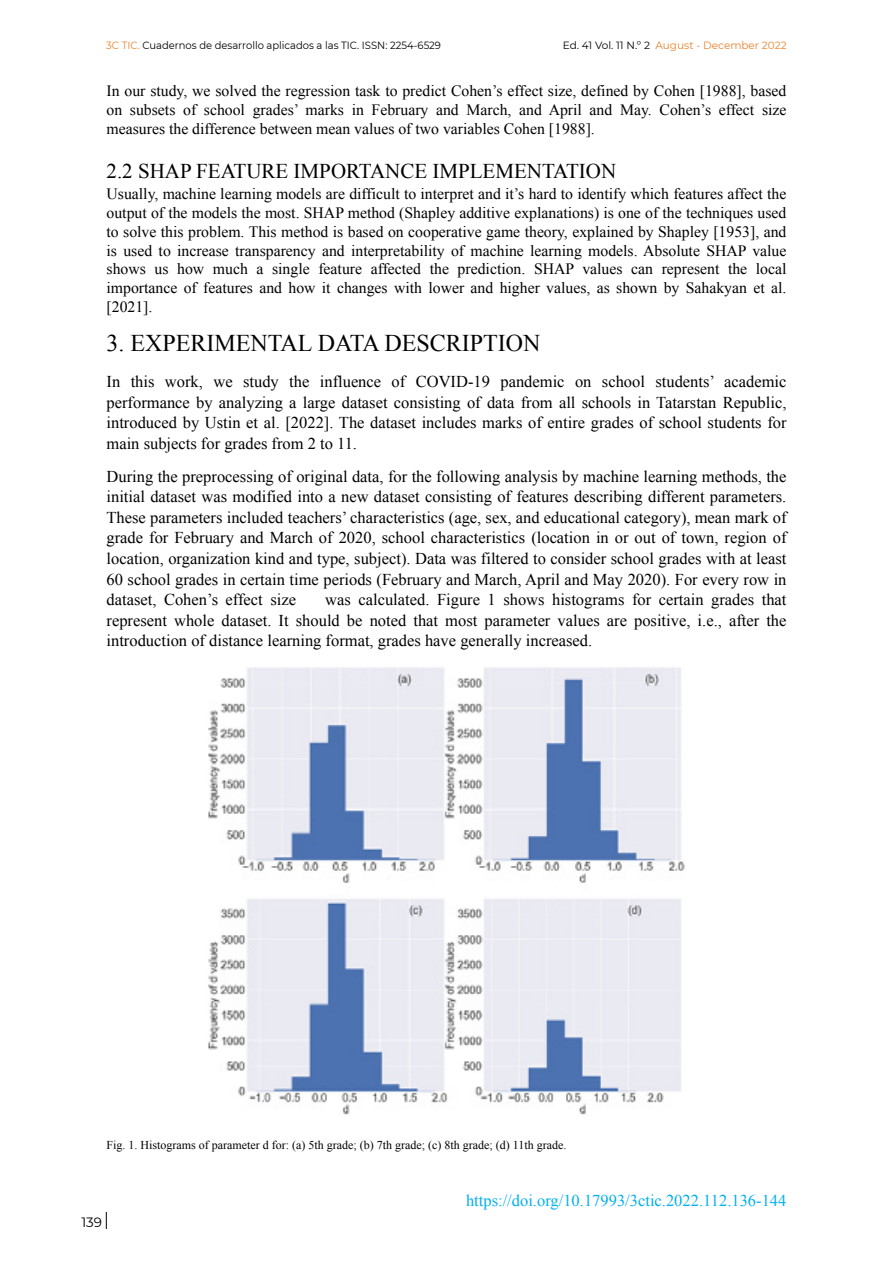
<style>
.page{position:relative;width:893px;height:1263px;background:#fff}
.page>*{position:absolute;margin:0;border:0;box-sizing:border-box;transform-origin:0 0}
.t1{font:24px "Times New Roman";color:#000}
.t2{font:21px "Times New Roman";color:#000}
.t3{font:16.5px/20.5px "Times New Roman";color:#000;text-align:justify}
.t4{font:16.5px "Times New Roman";color:#00b0f0}
.t5{font:15.75px/18.9px "Times New Roman";color:#000;text-align:justify}
.t6{font:13.5px "Montserrat";color:#000}
.t7{font:12px "Times New Roman";color:#000}
.t8{font:10.5px "Montserrat";color:#000;scale:.95 1}
.t9{font:10.5px "Montserrat";color:#ed802b}
.s1{color:#ed802b}
.s2{color:#000}
</style>
<div class="page">
<img style="left:208px;top:667px;width:477px;height:448px">
<svg style="left:106px;top:1212px;width:1px;height:17px"></svg>
<p class="t8" style="left:106px;top:38px;width:354px"><span class="s1">3C TIC.</span> Cuadernos de desarrollo aplicados a las TIC. ISSN: 2254-6529</p>
<p class="t9" style="left:563px;top:38px;width:225px"><span class="s2">Ed. 41 Vol. 11 N.º 2</span> August - December 2022</p>
<p class="t5" style="left:107px;top:81px;width:681px">In our study, we solved the regression task to predict Cohen’s effect size, defined by Cohen [1988], based on subsets of school grades’ marks in February and March, and April and May. Cohen’s effect size measures the difference between mean values of two variables Cohen [1988].</p>
<p class="t2" style="left:107px;top:156px;width:511px">2.2 SHAP FEATURE IMPORTANCE IMPLEMENTATION</p>
<p class="t5" style="left:107px;top:184px;width:681px">Usually, machine learning models are difficult to interpret and it’s hard to identify which features affect the output of the models the most. SHAP method (Shapley additive explanations) is one of the techniques used to solve this problem. This method is based on cooperative game theory, explained by Shapley [1953], and is used to increase transparency and interpretability of machine learning models. Absolute SHAP value shows us how much a single feature affected the prediction. SHAP values can represent the local importance of features and how it changes with lower and higher values, as shown by Sahakyan et al. [2021].</p>
<h1 class="t1" style="left:107px;top:327px;width:435px">3. EXPERIMENTAL DATA DESCRIPTION</h1>
<p class="t3" style="left:107px;top:371px;width:681px">In this work, we study the influence of COVID-19 pandemic on school students’ academic performance by analyzing a large dataset consisting of data from all schools in Tatarstan Republic, introduced by Ustin et al. [2022]. The dataset includes marks of entire grades of school students for main subjects for grades from 2 to 11.</p>
<p class="t3" style="left:107px;top:466px;width:681px">During the preprocessing of original data, for the following analysis by machine learning methods, the initial dataset was modified into a new dataset consisting of features describing different parameters.<br>These parameters included teachers’ characteristics (age, sex, and educational category), mean mark of grade for February and March of 2020, school characteristics (location in or out of town, region of location, organization kind and type, subject). Data was filtered to consider school grades with at least 60 school grades in certain time periods (February and March, April and May 2020). For every row in dataset, Cohen’s effect size</p>
<p class="t3" style="left:107px;top:589px;width:681px;text-indent:219px">was calculated. Figure 1 shows histograms for certain grades that represent whole dataset. It should be noted that most parameter values are positive, i.e., after the introduction of distance learning format, grades have generally increased.</p>
<p class="t7" style="left:107px;top:1137px;width:461px">Fig. 1. Histograms of parameter d for: (a) 5th grade; (b) 7th grade; (c) 8th grade; (d) 11th grade.</p>
<p class="t6" style="left:81px;top:1213px;width:22px">139</p>
<p class="t4" style="left:466px;top:1189px;width:322px">https://doi.org/10.17993/3ctic.2022.112.136-144</p>
</div>
